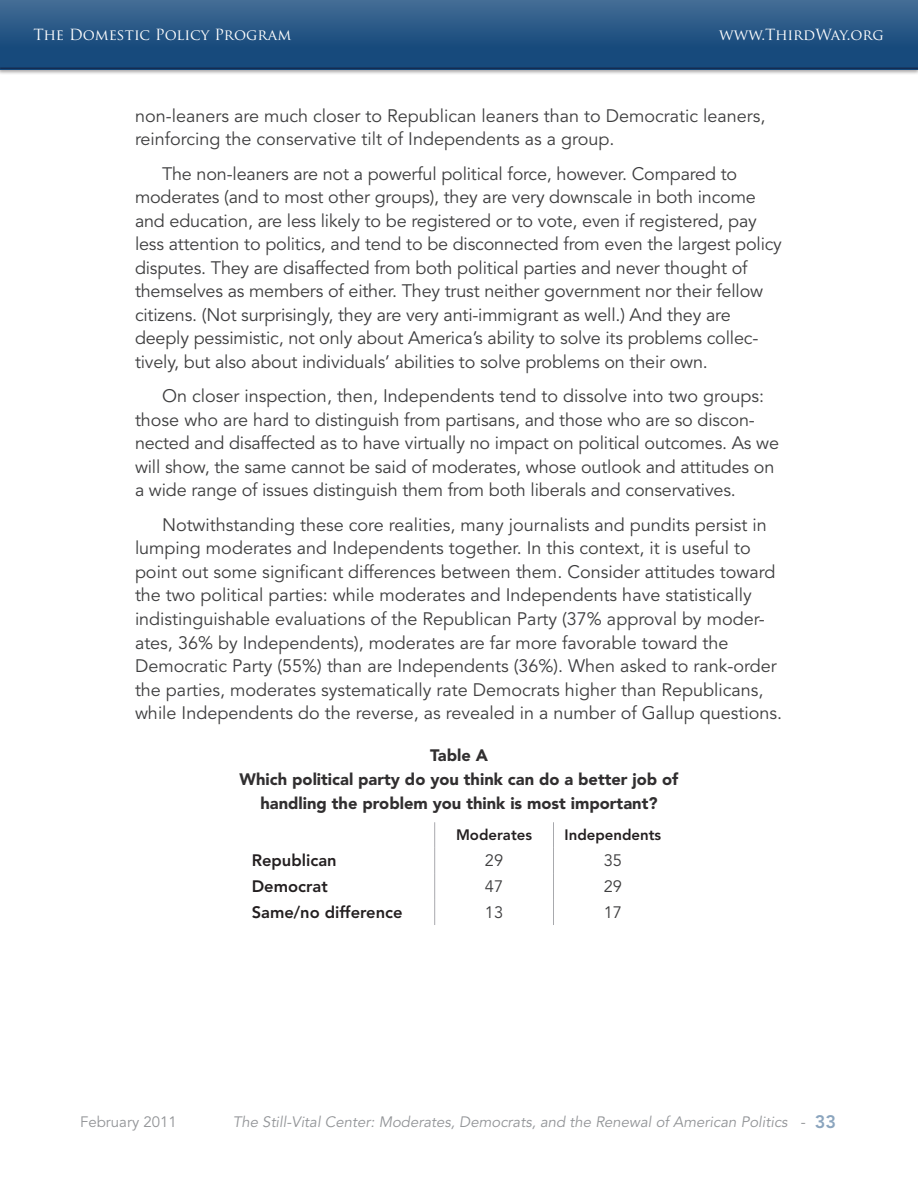
<style>
.page{position:relative;width:918px;height:1188px;background:#fff}
.page>*{position:absolute;margin:0;border:0;box-sizing:border-box;transform-origin:0 0}
.Body_Text{font:18px/23.5px "Avenir LT Std";letter-spacing:-.01em;color:#3e3e3f}
.GRAPHIC_Header{font:900 16.5px/24px "Avenir LT Std";color:#312f30;text-align:center}
.Table_Head{font:800 16.5px "Avenir LT Std";color:#231f20}
.Table_Body{font:16.5px "Avenir LT Std";color:#3e3e3f}
.t1{font:italic 15px "Avenir LT Std";color:#939598}
.t2{font:15px "Trajan Pro";color:#fff}
.Table_Head-2{font:800 15px "Avenir LT Std";color:#231f20}
.t3{font:15px "Trajan Pro";letter-spacing:-.02em;color:#fff}
.t4{font:15px "Avenir LT Std";color:#939598}
.s1{font-style:normal}
.s2{font-weight:800;font-style:normal;font-size:18px;color:#8ba5be}
</style>
<div class="page">
<div style="left:0;top:0;width:918px;height:75px;background:#231f20;opacity:.4"></div>
<div style="left:0;top:0;width:918px;height:69px;background:linear-gradient(to bottom,#406a93,#0d4276)"></div>
<hr style="left:0;top:68px;width:918px;height:1px;background:#142c52">
<svg style="left:434px;top:822px;width:1px;height:103px"></svg>
<svg style="left:553px;top:822px;width:1px;height:103px"></svg>
<p class="t2" style="left:34px;top:25px;width:259px">The Domestic Policy Program</p>
<p class="t3" style="left:719px;top:25px;width:166px">www.ThirdWay.org</p>
<p class="Body_Text" style="left:135px;top:104px;width:632px">non-leaners are much closer to Republican leaners than to Democratic leaners, reinforcing the conservative tilt of Independents as a group.</p>
<p class="Body_Text" style="left:135px;top:162px;width:648px;text-indent:27px">The non-leaners are not a powerful political force, however. Compared to moderates (and to most other groups), they are very downscale in both income and education, are less likely to be registered or to vote, even if registered, pay less attention to politics, and tend to be disconnected from even the largest policy disputes. They are disaffected from both political parties and never thought of themselves as members of either. They trust neither government nor their fellow citizens. (Not surprisingly, they are very anti-immigrant as well.) And they are deeply pessimistic, not only about America’s ability to solve its problems collec&shy;tively, but also about individuals’ abilities to solve problems on their own.</p>
<p class="Body_Text" style="left:135px;top:385px;width:646px;text-indent:27px">On closer inspection, then, Independents tend to dissolve into two groups: those who are hard to distinguish from partisans, and those who are so discon&shy;nected and disaffected as to have virtually no impact on political outcomes. As we will show, the same cannot be said of moderates, whose outlook and attitudes on a wide range of issues distinguish them from both liberals and conservatives.</p>
<p class="Body_Text" style="left:135px;top:513px;width:649px;text-indent:27px">Notwithstanding these core realities, many journalists and pundits persist in lumping moderates and Independents together. In this context, it is useful to point out some significant differences between them. Consider attitudes toward the two political parties: while moderates and Independents have statistically indistinguishable evaluations of the Republican Party (37% approval by moder&shy;ates, 36% by Independents), moderates are far more favorable toward the Democratic Party (55%) than are Independents (36%). When asked to rank-order the parties, moderates systematically rate Democrats higher than Republicans, while Independents do the reverse, as revealed in a number of Gallup questions.</p>
<p class="GRAPHIC_Header" style="left:240px;top:743px;width:440px">Table A<br>Which political party do you think can do a better job of handling the problem you think is most important?</p>
<p class="Table_Head-2" style="left:456px;top:826px;width:78px">Moderates</p>
<p class="Table_Head-2" style="left:565px;top:826px;width:98px">Independents</p>
<p class="Table_Head" style="left:252px;top:851px;width:86px">Republican</p>
<p class="Table_Body" style="left:485px;top:851px;width:20px">29</p>
<p class="Table_Body" style="left:604px;top:851px;width:20px">35</p>
<p class="Table_Head" style="left:252px;top:877px;width:78px">Democrat</p>
<p class="Table_Body" style="left:485px;top:877px;width:20px">47</p>
<p class="Table_Body" style="left:604px;top:877px;width:20px">29</p>
<p class="Table_Head" style="left:252px;top:903px;width:152px">Same/no difference</p>
<p class="Table_Body" style="left:485px;top:903px;width:20px">13</p>
<p class="Table_Body" style="left:604px;top:903px;width:20px">17</p>
<p class="t4" style="left:80px;top:1113px;width:98px">February 2011</p>
<p class="t1" style="left:233px;top:1113px;width:605px">The Still-Vital Center: Moderates, Democrats, and the Renewal of American Politics <span class="s1">-</span> <span class="s2">33</span></p>
</div>
